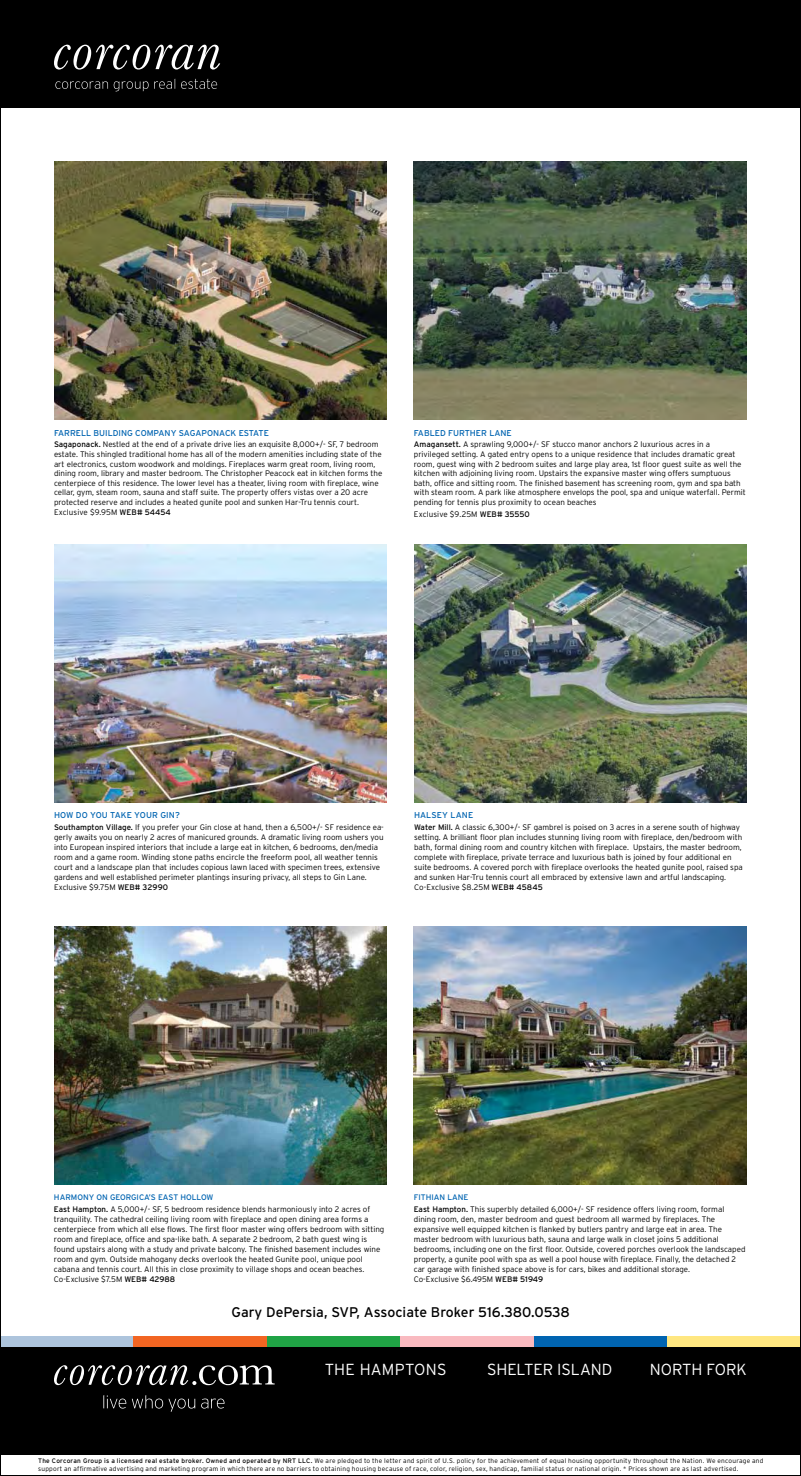
<style>
.page{position:relative;width:801px;height:1476px;background:#fff}
.page>*{position:absolute;margin:0;border:0;box-sizing:border-box;transform-origin:0 0}
.t1{font:300 16px "Interstate";color:#fff}
.t2{font:14px "Interstate";color:#000}
.t3{font:8.5px "Interstate";letter-spacing:.065em;color:#0064b1}
.t4{font:300 8px/10px "Interstate";color:#000}
.t5{font:8px "Interstate";letter-spacing:.06em;color:#0064b1}
.t6{font:300 6.5px/7.8px "Interstate";letter-spacing:.03em;color:#000}
.s1{font-weight:400}
.s2{font-weight:400;color:#0064b1}
</style>
<div class="page">
<div style="left:0;top:0;width:801px;height:108px;background:#000"></div>
<svg style="left:54px;top:45px;width:166px;height:25px"></svg>
<svg style="left:55px;top:81px;width:53px;height:8px"></svg>
<svg style="left:114px;top:79px;width:103px;height:12px"></svg>
<div style="left:0;top:1347px;width:801px;height:108px;background:#000"></div>
<svg style="left:54px;top:1365px;width:221px;height:20px"></svg>
<svg style="left:103px;top:1395px;width:23px;height:14px"></svg>
<svg style="left:132px;top:1395px;width:63px;height:17px"></svg>
<svg style="left:201px;top:1399px;width:24px;height:10px"></svg>
<div style="left:0;top:1336px;width:134px;height:10px;background:#adc4dc"></div>
<div style="left:134px;top:1336px;width:133px;height:10px;background:#f26522"></div>
<div style="left:267px;top:1336px;width:134px;height:10px;background:#20a345"></div>
<div style="left:401px;top:1336px;width:133px;height:10px;background:#f9bac0"></div>
<div style="left:534px;top:1336px;width:134px;height:10px;background:#0064b1"></div>
<div style="left:668px;top:1336px;width:133px;height:10px;background:#ffe781"></div>
<img style="left:54px;top:162px;width:333px;height:258px">
<img style="left:54px;top:544px;width:333px;height:258px">
<img style="left:54px;top:927px;width:333px;height:257px">
<img style="left:414px;top:927px;width:333px;height:257px">
<img style="left:414px;top:544px;width:333px;height:258px">
<img style="left:414px;top:162px;width:333px;height:258px">
<p class="t3" style="left:54px;top:428px;width:11px">farr</p>
<p class="t3" style="left:76px;top:428px;width:84px">ell building compan</p>
<p class="t3" style="left:171px;top:428px;width:15px">y sagaponac</p>
<p class="t3" style="left:231px;top:428px;width:16px">k estat</p>
<p class="t3" style="left:264px;top:428px;width:7px">e</p>
<p class="t4" style="left:54px;top:440px;width:330px;line-height:9.6px"><span class="s1">Sagaponack.</span> Nestled at the end of a private drive lies an exquisite 8,000+/- SF, 7 bedroom estate. This shingled traditional home has all of the modern amenities including state of the art electronics, custom woodwork and moldings. Fireplaces warm great room, living room, dining room, library and master bedroom. The Christopher Peacock eat in kitchen forms the centerpiece of this residence. The lower level has a theater, living room with fireplace, wine cellar, gym, steam room, sauna and staff suite. The property offers vistas over a 20 acre protected reserve and includes a heated gunite pool and sunken Har-Tru tennis court.<br>Exclusive $9.95M <span class="s1">WEB# 54454</span></p>
<p class="t3" style="left:414px;top:428px;width:11px">fabl</p>
<p class="t3" style="left:435px;top:428px;width:61px">ed further lan</p>
<p class="t3" style="left:507px;top:428px;width:7px">e</p>
<p class="t4" style="left:414px;top:440px;width:334px;line-height:9.6px"><span class="s1">Amagansett.</span> A sprawling 9,000+/- SF stucco manor anchors 2 luxurious acres in a privileged setting. A gated entry opens to a unique residence that includes dramatic great room, guest wing with 2 bedroom suites and large play area, 1st floor guest suite as well the kitchen with adjoining living room. Upstairs the expansive master wing offers sumptuous bath, office and sitting room. The finished basement has screening room, gym and spa bath with steam room. A park like atmosphere envelops the pool, spa and unique waterfall. Permit pending for tennis plus proximity to ocean beaches</p>
<p class="t4" style="left:414px;top:509px;width:117px">Exclusive $9.25M <span class="s1">WEB# 35550</span></p>
<p class="t3" style="left:54px;top:810px;width:10px">how</p>
<p class="t3" style="left:76px;top:810px;width:105px">do you take your gin?</p>
<p class="t4" style="left:54px;top:822px;width:331px"><span class="s1">Southampton Village.</span> If you prefer your Gin close at hand, then a 6,500+/- SF residence ea&shy;gerly awaits you on nearly 2 acres of manicured grounds. A dramatic living room ushers you into European inspired interiors that include a large eat in kitchen, 6 bedrooms, den/media room and a game room. Winding stone paths encircle the freeform pool, all weather tennis court and a landscape plan that includes copious lawn laced with specimen trees, extensive gardens and well established perimeter plantings insuring privacy, all steps to Gin Lane.<br>Exclusive $9.75M <span class="s1">WEB# 32990</span></p>
<p class="t3" style="left:414px;top:810px;width:9px">hals</p>
<p class="t3" style="left:437px;top:810px;width:16px">ey lan</p>
<p class="t3" style="left:468px;top:810px;width:7px">e</p>
<p class="t4" style="left:414px;top:822px;width:330px"><span class="s1">Water M ill.</span> A classic 6,300+/- SF gambrel is poised on 3 acres in a serene south of highway setting. A brilliant floor plan includes stunning living room with fireplace, den/bedroom with bath, formal dining room and country kitchen with fireplace. Upstairs, the master bedroom, complete with fireplace, private terrace and luxurious bath is joined by four additional en suite bedrooms. A covered porch with fireplace overlooks the heated gunite pool, raised spa and sunken Har-Tru tennis court all embraced by extensive lawn and artful landscaping.<br>Co-Exclusive $8.25M <span class="s1">WEB# 45845</span></p>
<p class="t4" style="left:54px;top:1191px;width:318px;line-height:12.3px;text-indent:126px"><span class="s2">hollow<br></span><span class="s1">East Hampton.</span> A 5,000+/- SF, 5 bedroom residence blends harmoniously into 2 acres of</p>
<p class="t4" style="left:54px;top:1214px;width:332px">tranquility. The cathedral ceiling living room with fireplace and open dining area forms a centerpiece from which all else flows. The first floor master wing offers bedroom with sitting room and fireplace, office and spa-like bath. A separate 2 bedroom, 2 bath guest wing is found upstairs along with a study and private balcony. The finished basement includes wine room and gym. Outside mahogany decks overlook the heated Gunite pool, unique pool cabana and tennis court. All this in close proximity to village shops and ocean beaches.<br>Co-Exclusive $7.5M <span class="s1">WEB# 42988</span></p>
<p class="t5" style="left:54px;top:1193px;width:71px">harmony on georg</p>
<p class="t5" style="left:137px;top:1193px;width:33px">ica’s east</p>
<p class="t4" style="left:414px;top:1191px;width:312px;line-height:12.3px;text-indent:50px"><span class="s2">e<br></span><span class="s1">East Hampton.</span> This superbly detailed 6,000+/- SF residence offers living room, formal</p>
<p class="t4" style="left:414px;top:1214px;width:333px">dining room, den, master bedroom and guest bedroom all warmed by fireplaces. The expansive well equipped kitchen is flanked by butlers pantry and large eat in area. The master bedroom with luxurious bath, sauna and large walk in closet joins 5 additional bedrooms, including one on the first floor. Outside, covered porches overlook the landscaped property, a gunite pool with spa as well a pool house with fireplace. Finally, the detached 2 car garage with finished space above is for cars, bikes and additional storage.<br>Co-Exclusive $6.495M <span class="s1">WEB# 51949</span></p>
<p class="t5" style="left:414px;top:1193px;width:40px">fithian lan</p>
<p class="t2" style="left:232px;top:1304px;width:340px">Gary DePersia, SVP, Associate Broker 516.380.0538</p>
<p class="t1" style="left:325px;top:1360px;width:123px">THE HAMPTONS</p>
<p class="t1" style="left:487px;top:1360px;width:127px">SHELTER ISLAND</p>
<p class="t1" style="left:650px;top:1360px;width:99px">NORTH FORK</p>
<p class="t6" style="left:38px;top:1456px;width:727px"><span class="s1">The Corcoran Group is a licensed real estate broker. Owned and operated by NRT LLC.</span> We are pledged to the letter and spirit of U.S. policy for the achievement of equal housing opportunity throughout the Nation. We encourage and support an affirmative advertising and marketing program in which there are no barriers to obtaining housing because of race, color, religion, sex, handicap, familial status or national origin. * Prices shown are as last advertised.</p>
</div>
